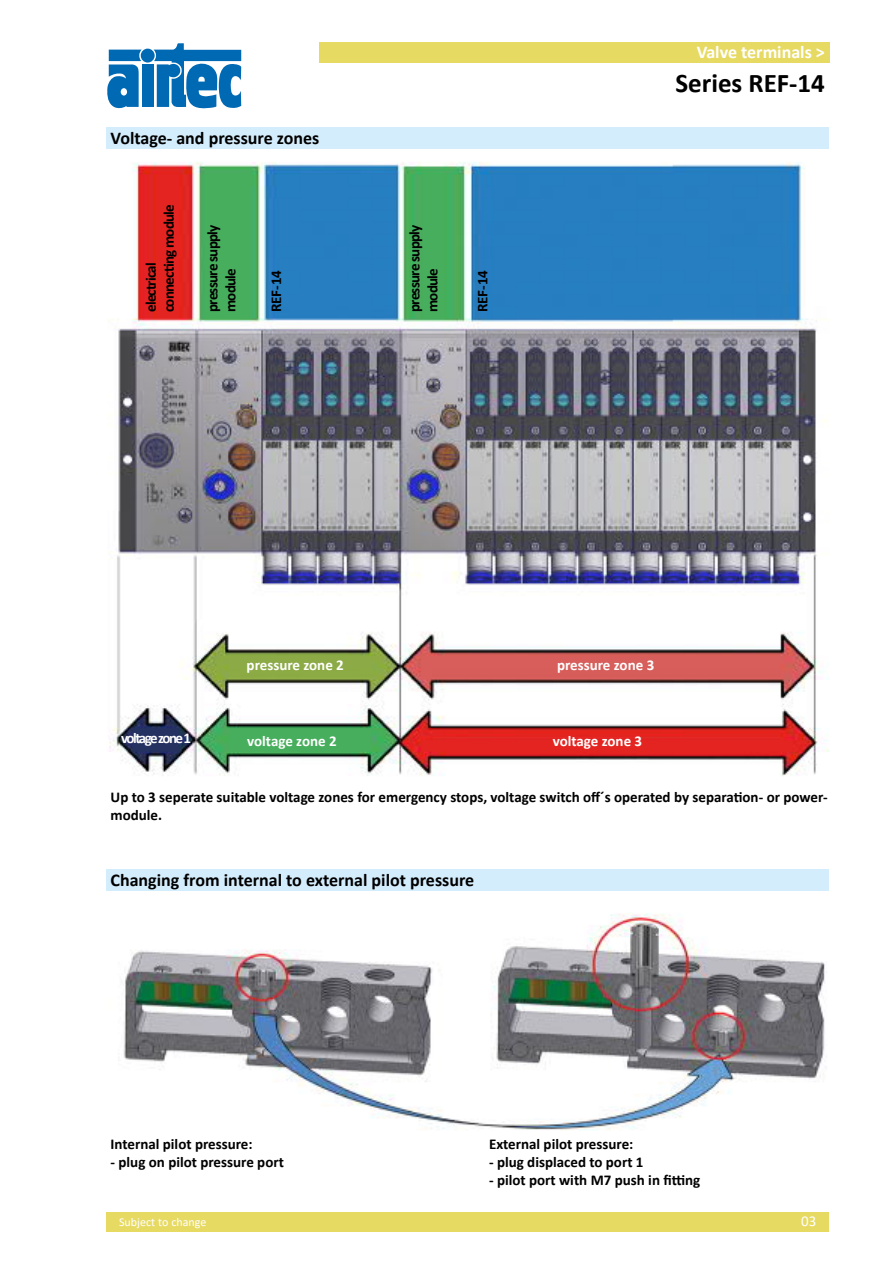
<style>
.page{position:relative;width:893px;height:1263px;background:#fff}
.page>*{position:absolute;margin:0;border:0;box-sizing:border-box;transform-origin:0 0}
.t1{font:700 27px "Calibri";color:#000}
.t2{font:700 18px "Calibri";color:#000}
.t3{font:700 18px "Calibri";color:#fff}
.t4{font:700 15px/18px "Calibri";color:#000}
.t5{font:700 15px/18px "Calibri";letter-spacing:-.05em;color:#000}
.t6{font:700 15px "Calibri";color:#fff}
.t7{font:700 15px "Calibri";letter-spacing:-.1em;color:#fff}
.t8{font:15px "Calibri";color:#fff}
.t9{font:12px "Calibri";color:#fff}
</style>
<div class="page">
<div style="left:141px;top:49px;width:14px;height:14px;background:#0069b4;border-radius:50%"></div>
<div style="left:142px;top:64px;width:12px;height:43px;background:#0069b4"></div>
<svg style="left:107px;top:50px;width:35px;height:59px"></svg>
<svg style="left:154px;top:43px;width:87px;height:66px"></svg>
<div style="left:106px;top:1212px;width:723px;height:19px;background:#e7da63"></div>
<div style="left:319px;top:43px;width:510px;height:20px;background:#e7da63"></div>
<div style="left:106px;top:128px;width:723px;height:21px;background:#d4edfc"></div>
<div style="left:106px;top:869px;width:723px;height:21px;background:#d4edfc"></div>
<img style="left:123px;top:913px;width:703px;height:217px">
<img style="left:109px;top:162px;width:720px;height:614px">
<p class="t2" style="left:111px;top:125px;width:210px">Voltage- and pressure zones</p>
<p class="t5" style="left:142px;top:312px;width:109px;rotate:-90deg">electrical connecting module</p>
<p class="t5" style="left:203px;top:312px;width:89px;rotate:-90deg">pressure supply module</p>
<p class="t4" style="left:267px;top:312px;width:44px;rotate:-90deg">REF-14</p>
<p class="t5" style="left:405px;top:312px;width:89px;rotate:-90deg">pressure supply module</p>
<p class="t4" style="left:473px;top:312px;width:44px;rotate:-90deg">REF-14</p>
<p class="t3" style="left:697px;top:40px;width:130px">Valve terminals &gt;</p>
<h1 class="t1" style="left:675px;top:64px;width:151px">Series REF-14</h1>
<p class="t6" style="left:247px;top:655px;width:99px">pressure zone 2</p>
<p class="t6" style="left:557px;top:655px;width:99px">pressure zone 3</p>
<p class="t7" style="left:121px;top:727px;width:71px">voltage zone 1</p>
<p class="t6" style="left:247px;top:730px;width:91px">voltage zone 2</p>
<p class="t6" style="left:553px;top:730px;width:91px">voltage zone 3</p>
<p class="t4" style="left:111px;top:788px;width:719px">Up to 3 seperate suitable voltage zones for emergency stops, voltage switch off´s operated by separation- or power&shy;module.</p>
<p class="t2" style="left:111px;top:867px;width:365px">Changing from internal to external pilot pressure</p>
<p class="t4" style="left:111px;top:1134px;width:144px">Internal pilot pressure:</p>
<p class="t4" style="left:111px;top:1152px;width:175px">- plug on pilot pressure port</p>
<p class="t4" style="left:489px;top:1134px;width:146px">External pilot pressure:</p>
<p class="t4" style="left:489px;top:1152px;width:156px">- plug displaced to port 1</p>
<p class="t4" style="left:489px;top:1170px;width:213px">- pilot port with M7 push in fitting</p>
<p class="t9" style="left:119px;top:1214px;width:89px">Subject to change</p>
<p class="t8" style="left:801px;top:1211px;width:17px">03</p>
</div>
